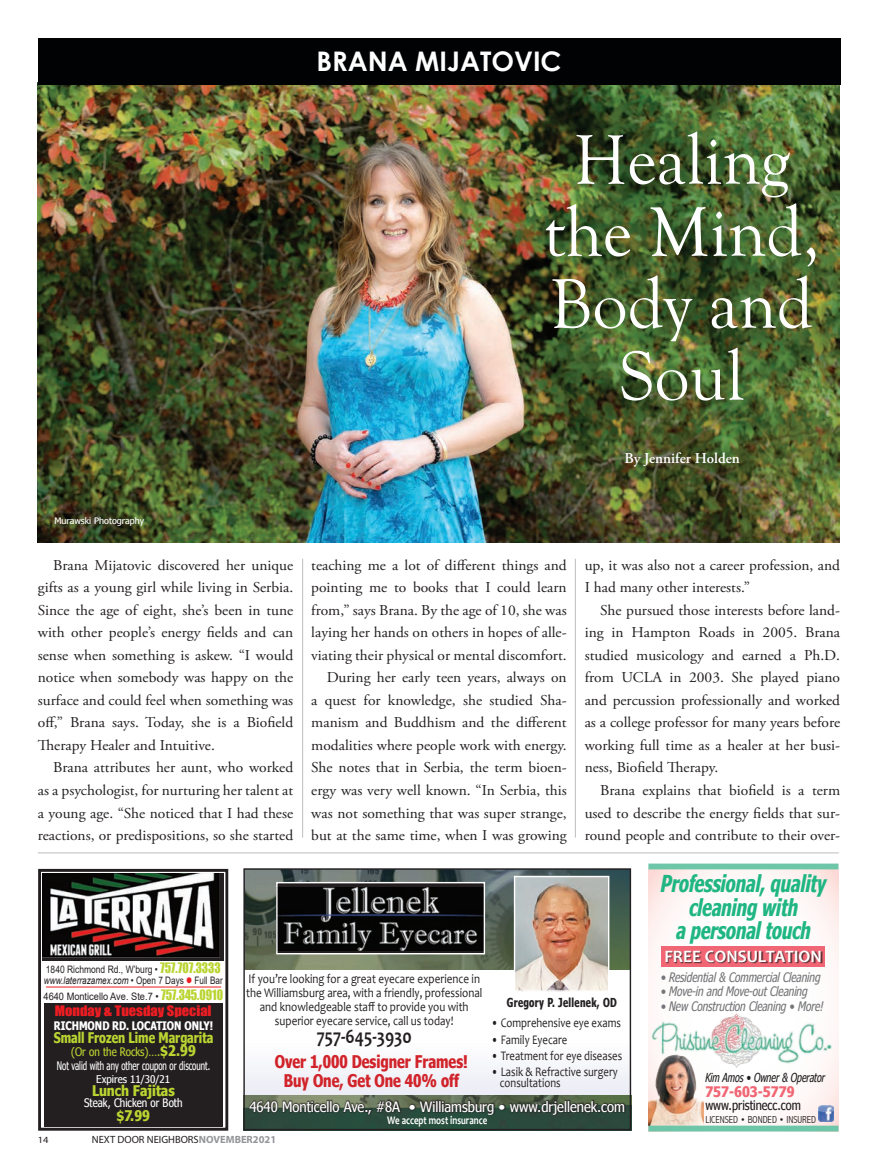
<style>
.page{position:relative;width:878px;height:1175px;background:#fff}
.page>*{position:absolute;margin:0;border:0;box-sizing:border-box;transform-origin:0 0}
.t1{font:72px/72px "Goudy Old Style T";color:#fff;text-align:center}
.t2{font:700 27px "Century Gothic";color:#fff}
.t3{font:italic 700 23.25px/23.2px "Nina";color:#1fb683;text-align:center;scale:.79 1}
.t4{font:700 20.4px "Candara";color:#231f20;scale:.85 1}
.t5{font:700 17.4px/18.9px "Nina";color:#d1232a;text-align:center;scale:.86 1}
.t6{font:700 17.4px "Candara";color:#fff}
.t7{font:15px/22.5px "Adobe Garamond Pro";color:#231f20;text-align:justify}
.t8{font:600 15px "Adobe Garamond Pro";color:#fff}
.t9{font:700 14.7px "Nina";color:#bad432;scale:.86 1}
.t10{font:700 14.7px "Nina";color:#bad432}
.t11{font:700 14.55px "Nina";color:#f16674}
.t12{font:14.25px "Nina";color:#fff;scale:1.07 1}
.t13{font:13.35px "Impact";color:#ee1d23;scale:1.09 1}
.t14{font:13.05px/13.8px "Candara";color:#231f20;text-align:center;scale:.85 1}
.t15{font:13.05px/11.7px "Candara";color:#231f20;scale:.82 1}
.t16{font:italic 13.05px "Nina";color:#757679;scale:.88 1}
.t17{font:13.05px "Nina";color:#231f20}
.t18{font:italic 12.3px "Nina";color:#231f20;scale:.82 1}
.t19{font:700 12.3px "Nina";letter-spacing:.035em;color:#231f20;scale:.81 1}
.t20{font:11.7px/14.1px "Nina";color:#fff;text-align:center;scale:.78 1}
.t21{font:700 11.7px "Nina";color:#fff;scale:.91 1}
.t22{font:700 11.7px "Candara";color:#fff;scale:.77 1}
.t23{font:11.7px "Nina";color:#fff}
.t24{font:10.65px "Nina";color:#fff;scale:1.08 1}
.t25{font:10.5px "Myriad Pro";color:#231f20}
.t26{font:10.35px/10.9px "Arial";color:#231f20;scale:.82 1}
.t27{font:10.35px "Arial";color:#231f20;scale:.9 1}
.t28{font:300 condensed 10.2px "Abadi";color:#231f20}
.t29{font:9.45px "Myriad Pro";color:#231f20;scale:1.11 1}
.t30{font:8.85px "Nina";color:#fff;scale:1.18 1}
.s1{font-family:"Impact";font-size:13.2px;color:#bad432}
.s2{font-style:italic}
.s3{color:#ee1d23}
.s4{color:#bad432}
.s5{font-weight:700;font-size:14.7px;color:#bad432}
.s6{font-weight:700;color:#939598}
</style>
<div class="page">
<img style="left:38px;top:84px;width:801px;height:458px">
<div style="left:38px;top:38px;width:802px;height:46px;background:#010203"></div>
<hr style="left:302px;top:559px;width:1px;height:278px;background:#bcbdc0">
<hr style="left:575px;top:559px;width:1px;height:278px;background:#bcbdc0">
<div style="left:243px;top:1040px;width:388px;height:90px;background:#f4f5f9"></div>
<img style="left:245px;top:870px;width:384px;height:100px">
<img style="left:516px;top:877px;width:91px;height:112px">
<div style="left:514px;top:875px;width:95px;height:116px;border:1px solid #fff"></div>
<img style="left:245px;top:1095px;width:384px;height:33px">
<svg style="left:248px;top:1099px;width:377px;height:17px;background:#394639"></svg>
<svg style="left:278px;top:884px;width:205px;height:68px"></svg>
<img style="left:278px;top:887px;width:205px;height:63px">
<div style="left:276px;top:882px;width:209px;height:72px;border:1px solid #fff"></div>
<div style="left:243px;top:868px;width:388px;height:262px;border:1px solid #231f20"></div>
<div style="left:44px;top:1003px;width:179px;height:123px;background:#231f20"></div>
<hr style="left:46px;top:986px;width:175px;height:1px;background:#ee1d23">
<div style="left:38px;top:869px;width:190px;height:261px;border:3px solid #231f20"></div>
<img style="left:43px;top:873px;width:179px;height:88px">
<svg style="left:648px;top:869px;width:190px;height:256px"></svg>
<div style="left:661px;top:946px;width:164px;height:21px;background:#f16674"></div>
<div style="left:666px;top:951px;width:156px;height:12px;background:#231f20;opacity:.75"></div>
<img style="left:649px;top:1012px;width:184px;height:56px">
<img style="left:648px;top:1054px;width:55px;height:71px">
<div style="left:648px;top:863px;width:190px;height:6px;background:#6cc6a7"></div>
<div style="left:648px;top:1125px;width:190px;height:6px;background:#6cc6a7"></div>
<img style="left:818px;top:1105px;width:16px;height:16px">
<hr style="left:38px;top:852px;width:800px;height:1px;background:#bcbdc0">
<h2 class="t2" style="left:316px;top:41px;width:247px">BRANA MIJATOVIC</h2>
<h1 class="t1" style="left:544px;top:125px;width:277px">Healing the Mind,<br>Body and<br>Soul</h1>
<p class="t8" style="left:624px;top:449px;width:117px">By Jennifer Holden</p>
<p class="t30" style="left:54px;top:515px;width:77px">Murawski Photography</p>
<p class="t7" style="left:38px;top:554px;width:257px;text-indent:15px">Brana Mijatovic discovered her unique gifts as a young girl while living in Serbia.<br>Since the age of eight, she’s been in tune with other people’s energy fields and can sense when something is askew. “I would notice when somebody was happy on the surface and could feel when something was off,” Brana says. Today, she is a Biofield Therapy Healer and Intuitive.</p>
<p class="t7" style="left:38px;top:757px;width:257px;text-indent:15px">Brana attributes her aunt, who worked as a psychologist, for nurturing her talent at a young age. “She noticed that I had these reactions, or predispositions, so she started</p>
<p class="t7" style="left:311px;top:554px;width:257px;text-align:right">teaching me a lot of different things and pointing me to books that I could learn from,” says Brana. By the age of 10, she was laying her hands on others in hopes of alle&shy;viating their physical or mental discomfort.<br>During her early teen years, always on<br>a quest for knowledge, she studied Sha&shy;manism and Buddhism and the different modalities where people work with energy.<br>She notes that in Serbia, the term bioen&shy;ergy was very well known. “In Serbia, this was not something that was super strange, but at the same time, when I was growing</p>
<p class="t7" style="left:584px;top:554px;width:257px">up, it was also not a career profession, and<br>I had many other interests.”</p>
<p class="t7" style="left:584px;top:599px;width:257px;text-indent:15px">She pursued those interests before land&shy;ing in Hampton Roads in 2005. Brana studied musicology and earned a Ph.D. from UCLA in 2003. She played piano and percussion professionally and worked as a college professor for many years before working full time as a healer at her busi&shy;ness, Biofield Therapy.</p>
<p class="t7" style="left:584px;top:779px;width:257px;text-indent:15px">Brana explains that biofield is a term used to describe the energy fields that sur&shy;round people and contribute to their over-</p>
<h3 class="t3" style="left:661px;top:871px;width:211px">Professional, quality cleaning with<br>a personal touch</h3>
<p class="t26" style="left:44px;top:964px;width:219px">1840 Richmond Rd., W’burg • <span class="s1">757.707.3333 </span><span class="s2">www.laterrazamex.com •</span> Open 7 Days <span class="s3">●</span> Full Bar</p>
<p class="t27" style="left:44px;top:989px;width:201px">4640 Monticello Ave. Ste.7 • <span class="s1">757.345.0910</span></p>
<p class="t21" style="left:54px;top:1018px;width:176px">RICHMOND RD. LOCATION ONLY!</p>
<p class="t9" style="left:54px;top:1028px;width:187px">Small Frozen Lime Margarita</p>
<p class="t20" style="left:57px;top:1044px;width:198px"><span class="s4">(Or on the Rocks)….</span><span class="s5">$2.99<br></span>Not valid with any other coupon or discount.</p>
<p class="t13" style="left:55px;top:1000px;width:145px">Monday &amp; Tuesday Special</p>
<p class="t24" style="left:96px;top:1072px;width:70px">Expires 11/30/21</p>
<p class="t10" style="left:92px;top:1081px;width:84px">Lunch Fajitas</p>
<p class="t23" style="left:84px;top:1094px;width:100px">Steak, Chicken or Both</p>
<p class="t10" style="left:117px;top:1106px;width:35px">$7.99</p>
<p class="t14" style="left:246px;top:972px;width:279px">If you’re looking for a great eyecare experience in the Williamsburg area, with a friendly, professional and knowledgeable staff to provide you with superior eyecare service, call us today!</p>
<h3 class="t4" style="left:317px;top:1023px;width:113px">757-645-3930</h3>
<p class="t19" style="left:507px;top:994px;width:137px">Gregory P. Jellenek, OD</p>
<p class="t15" style="left:491px;top:1017px;width:160px">• Comprehensive eye exams</p>
<p class="t15" style="left:491px;top:1033px;width:94px">• Family Eyecare</p>
<p class="t15" style="left:491px;top:1049px;width:161px">• Treatment for eye diseases</p>
<p class="t15" style="left:500px;top:1065px;width:145px;text-indent:-9px">• Lasik &amp; Refractive surgery consultations</p>
<p class="t12" style="left:249px;top:1097px;width:352px">4640 Monticello Ave., #8A • Williamsburg • www.drjellenek.com</p>
<p class="t5" style="left:275px;top:1052px;width:226px">Over 1,000 Designer Frames!<br>Buy One, Get One 40% off</p>
<p class="t22" style="left:387px;top:1112px;width:131px">We accept most insurance</p>
<p class="t29" style="left:38px;top:1134px;width:11px">14</p>
<p class="t25" style="left:92px;top:1133px;width:186px">NEXT DOOR NEIGHBORS<span class="s6">NOVEMBER2021</span></p>
<p class="t6" style="left:664px;top:945px;width:159px">FREE CONSULTATION</p>
<p class="t16" style="left:660px;top:968px;width:183px">• Residential &amp; Commercial Cleaning</p>
<p class="t16" style="left:660px;top:983px;width:168px">• Move-in and Move-out Cleaning</p>
<p class="t16" style="left:660px;top:997px;width:187px">• New Construction Cleaning • More!</p>
<p class="t18" style="left:705px;top:1069px;width:147px">Kim Amos • Owner &amp; Operator</p>
<p class="t11" style="left:705px;top:1082px;width:91px">757-603-5779</p>
<p class="t17" style="left:705px;top:1097px;width:97px">www.pristinecc.com</p>
<p class="t28" style="left:705px;top:1113px;width:112px">LICENSED • BONDED • INSURED</p>
</div>
